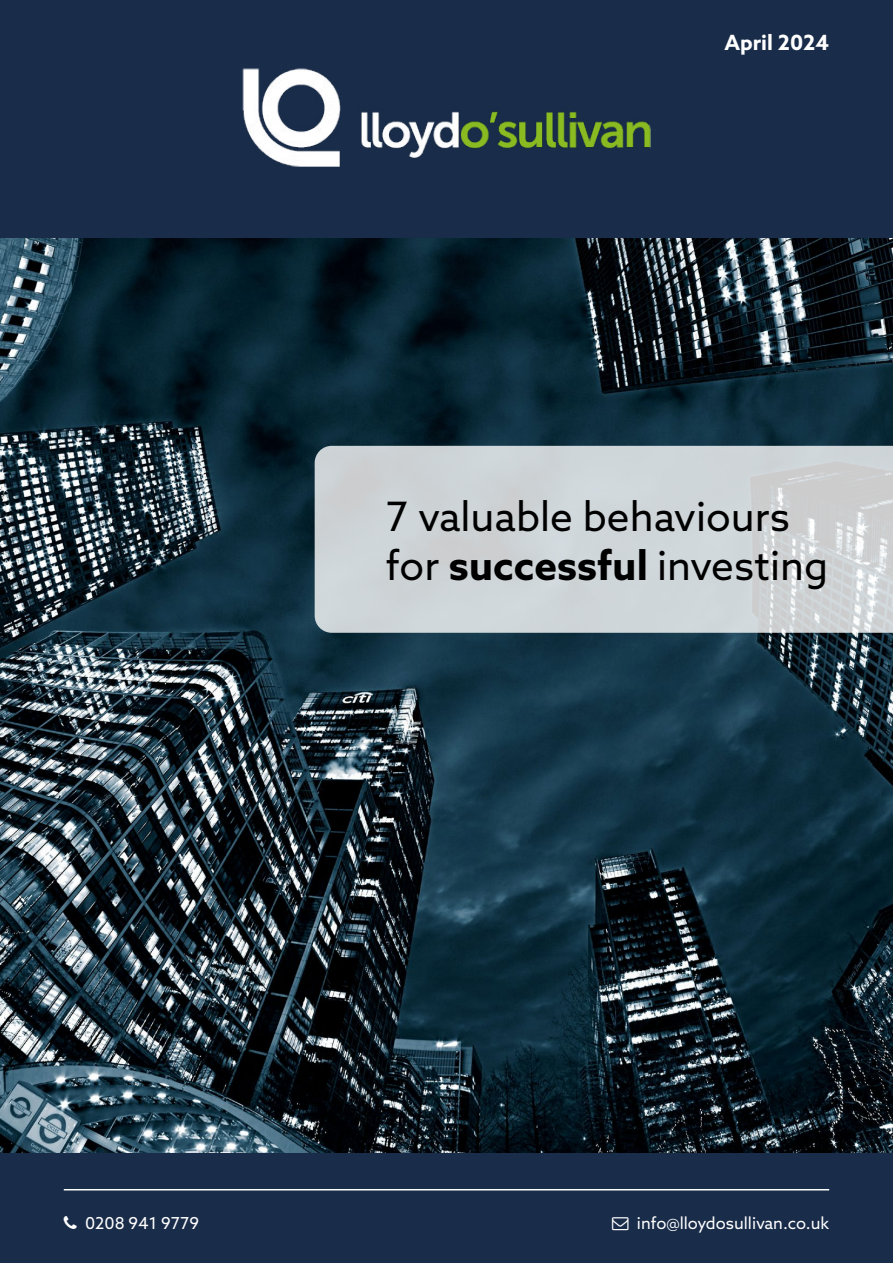
<style>
.page{position:relative;width:893px;height:1263px;background:#fff}
.page>*{position:absolute;margin:0;border:0;box-sizing:border-box;transform-origin:0 0}
.t1{font:40.5px/48.6px "Azo Sans";color:#000}
.t2{font:700 21px "Azo Sans";color:#fff}
.t3{font:16.5px "Azo Sans";color:#fff}
.s1{font-weight:700}
</style>
<div class="page">
<div style="left:0;top:0;width:893px;height:242px;background:#192c49"></div>
<img style="left:0;top:238px;width:893px;height:915px">
<div style="left:0;top:1153px;width:893px;height:110px;background:#192c49"></div>
<svg style="left:315px;top:446px;width:578px;height:187px;background:#ced4d7"></svg>
<hr style="left:64px;top:1189px;width:765px;height:1px;background:#fff">
<img style="left:242px;top:68px;width:409px;height:99px">
<p class="t2" style="left:724px;top:29px;width:106px">April 2024</p>
<p class="t1" style="left:386px;top:492px;width:444px">7 valuable behaviours for <span class="s1">successful</span> investing</p>
<p class="t3" style="left:85px;top:1212px;width:115px">0208 941 9779</p>
<p class="t3" style="left:637px;top:1212px;width:194px">info@lloydosullivan.co.uk</p>
</div>
